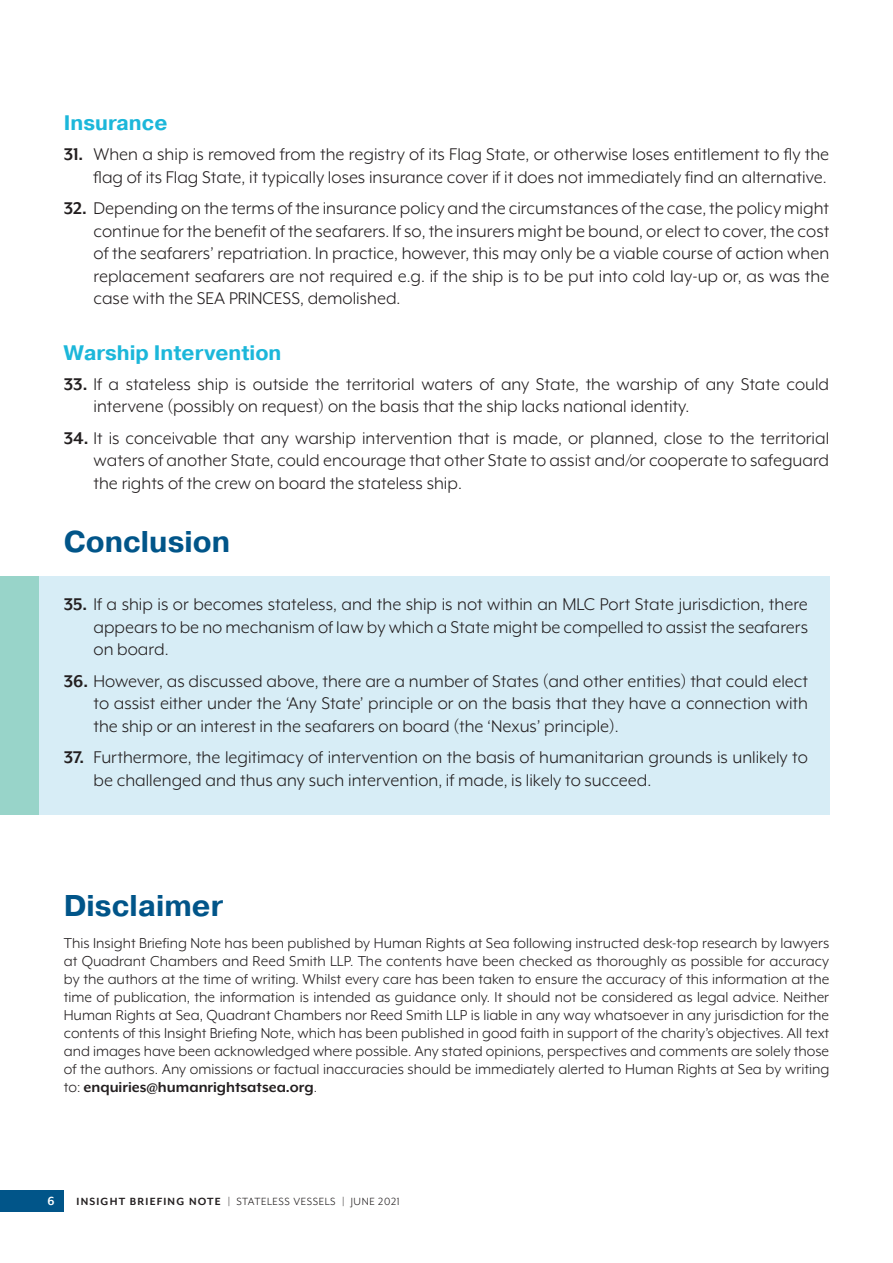
<style>
.page{position:relative;width:893px;height:1263px;background:#fff}
.page>*{position:absolute;margin:0;border:0;box-sizing:border-box;transform-origin:0 0}
.t1{font:700 30px "Pragmatica";color:#015589}
.t2{font:700 21px "Pragmatica";color:#1cb7da}
.t3{font:19.5px/22.5px "Mr Eaves XL Mod OT";color:#231f20;text-align:justify}
.t4{font:16.5px/18px "Mr Eaves XL Mod OT";color:#231f20;text-align:justify}
.t5{font:700 13.5px "Mr Eaves XL Mod OT";color:#fff}
.t6{font:12px "Mr Eaves XL Mod OT";letter-spacing:.05em;color:#231f20}
.s1{font-weight:700}
</style>
<div class="page">
<div style="left:0;top:577px;width:829px;height:238px;background:#d7edf6"></div>
<div style="left:0;top:577px;width:38px;height:238px;background:#98d4c9"></div>
<div style="left:0;top:1191px;width:64px;height:21px;background:#015589"></div>
<p class="t2" style="left:64px;top:109px;width:105px">Insurance</p>
<p class="t3" style="left:64px;top:143px;width:767px;text-align:right"><span class="s1">31.</span> When a ship is removed from the registry of its Flag State, or otherwise loses entitlement to fly the flag of its Flag State, it typically loses insurance cover if it does not immediately find an alternative.</p>
<p class="t3" style="left:94px;top:197px;width:737px;text-indent:-30px"><span class="s1">32.</span> Depending on the terms of the insurance policy and the circumstances of the case, the policy might continue for the benefit of the seafarers. If so, the insurers might be bound, or elect to cover, the cost of the seafarers’ repatriation. In practice, however, this may only be a viable course of action when replacement seafarers are not required e.g. if the ship is to be put into cold lay-up or, as was the case with the SEA PRINCESS, demolished.</p>
<p class="t2" style="left:64px;top:339px;width:219px">Warship Intervention</p>
<p class="t3" style="left:94px;top:373px;width:737px;text-indent:-30px"><span class="s1">33.</span> If a stateless ship is outside the territorial waters of any State, the warship of any State could intervene (possibly on request) on the basis that the ship lacks national identity.</p>
<p class="t3" style="left:94px;top:427px;width:737px;text-indent:-30px"><span class="s1">34.</span> It is conceivable that any warship intervention that is made, or planned, close to the territorial waters of another State, could encourage that other State to assist and/or cooperate to safeguard the rights of the crew on board the stateless ship.</p>
<h1 class="t1" style="left:64px;top:522px;width:168px">Conclusion</h1>
<p class="t3" style="left:94px;top:593px;width:716px;text-indent:-30px"><span class="s1">35.</span> If a ship is or becomes stateless, and the ship is not within an MLC Port State jurisdiction, there appears to be no mechanism of law by which a State might be compelled to assist the seafarers on board.</p>
<p class="t3" style="left:94px;top:670px;width:716px;text-indent:-30px"><span class="s1">36.</span> However, as discussed above, there are a number of States (and other entities) that could elect to assist either under the ‘Any State’ principle or on the basis that they have a connection with the ship or an interest in the seafarers on board (the ‘Nexus’ principle).</p>
<p class="t3" style="left:94px;top:746px;width:716px;text-indent:-30px"><span class="s1">37.</span> Furthermore, the legitimacy of intervention on the basis of humanitarian grounds is unlikely to be challenged and thus any such intervention, if made, is likely to succeed.</p>
<h1 class="t1" style="left:64px;top:887px;width:161px">Disclaimer</h1>
<p class="t4" style="left:64px;top:934px;width:767px">This Insight Briefing Note has been published by Human Rights at Sea following instructed desk-top research by lawyers at Quadrant Chambers and Reed Smith LLP. The contents have been checked as thoroughly as possible for accuracy by the authors at the time of writing. Whilst every care has been taken to ensure the accuracy of this information at the time of publication, the information is intended as guidance only. It should not be considered as legal advice. Neither Human Rights at Sea, Quadrant Chambers nor Reed Smith LLP is liable in any way whatsoever in any jurisdiction for the contents of this Insight Briefing Note, which has been published in good faith in support of the charity’s objectives. All text and images have been acknowledged where possible. Any stated opinions, perspectives and comments are solely those of the authors. Any omissions or factual inaccuracies should be immediately alerted to Human Rights at Sea by writing to: <span class="s1">enquiries@humanrightsatsea.org</span>.</p>
<p class="t5" style="left:48px;top:1194px;width:9px">6</p>
<p class="t6" style="left:77px;top:1196px;width:325px"><span class="s1">INSIGHT BRIEFING NOTE</span> | STATELESS VESSELS | JUNE 2021</p>
</div>
